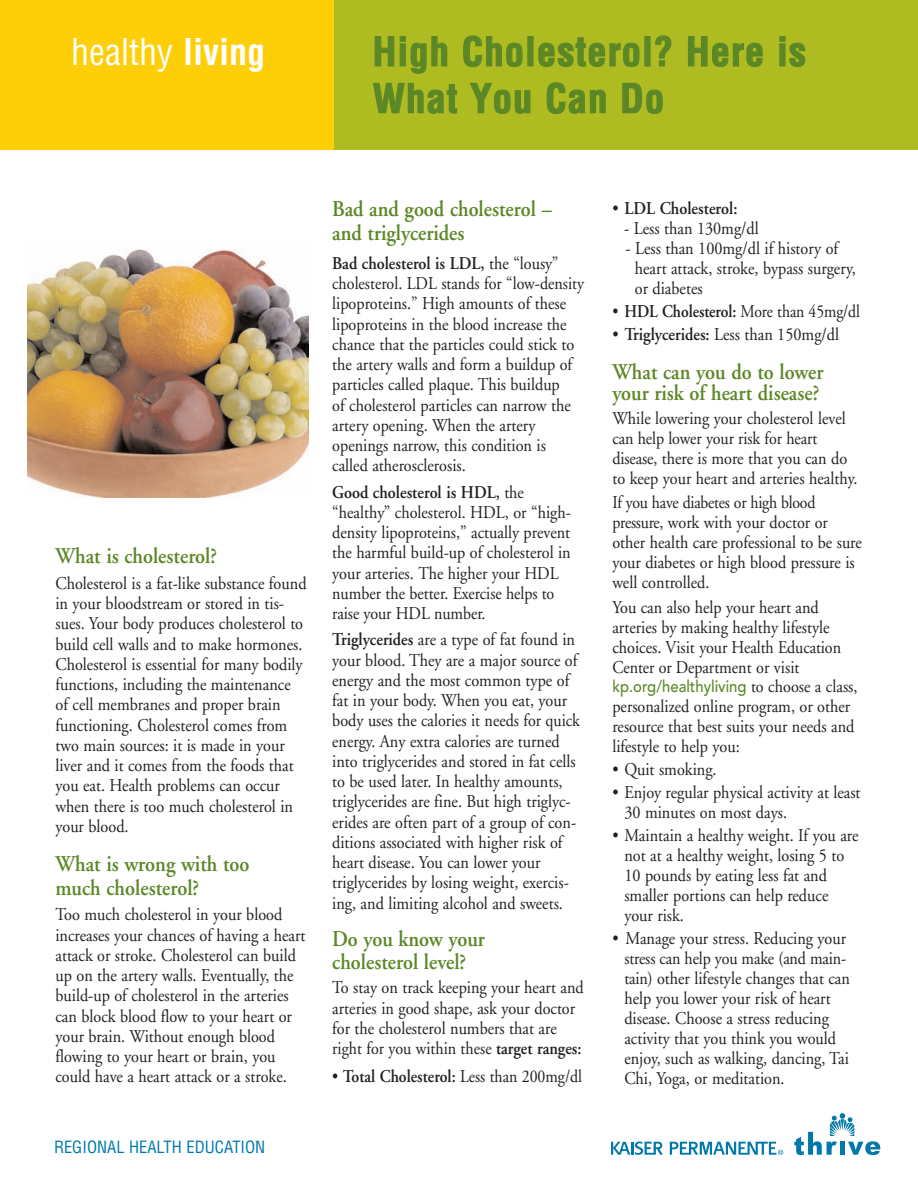
<style>
.page{position:relative;width:918px;height:1188px;background:#fff}
.page>*{position:absolute;margin:0;border:0;box-sizing:border-box;transform-origin:0 0}
.t1{font:700 condensed 39px/46.8px "Helvetica";letter-spacing:.025em;color:#5c8727}
.t2{font:condensed 36px "Helvetica";color:#fff}
.t3{font:600 22.5px/24px "Adobe Garamond";color:#5c8727;scale:.9 1}
.t4{font:18px/20.2px "Adobe Garamond";color:#231f20;scale:.9 1}
.t5{font:18px/20px "Adobe Garamond";color:#231f20;scale:.88 1}
.t6{font:18px "Adobe Garamond";color:#231f20;scale:.87 1}
.t7{font:600 18px "Adobe Garamond";color:#231f20;scale:.9 1}
.t8{font:500 16.5px "Avenir";color:#5c8727;scale:.9 1}
.t9{font:condensed 16.5px "Helvetica";color:#0078ae}
.s1{font-weight:700}
.s2{font-weight:600}
.s3{font-weight:400}
.s4{font-family:"Adobe Garamond";font-weight:400;font-size:18px;color:#231f20}
</style>
<div class="page">
<svg style="left:794px;top:1113px;width:86px;height:42px"></svg>
<svg style="left:611px;top:1141px;width:52px;height:14px"></svg>
<svg style="left:670px;top:1142px;width:113px;height:13px"></svg>
<img style="left:27px;top:249px;width:282px;height:249px">
<div style="left:0;top:0;width:334px;height:150px;background:#fece08"></div>
<div style="left:334px;top:0;width:584px;height:150px;background:#aebc21"></div>
<h2 class="t2" style="left:71px;top:32px;width:195px">healthy <span class="s1">living</span></h2>
<h1 class="t1" style="left:373px;top:29px;width:435px">High Cholesterol? Here is<br>What You Can Do</h1>
<p class="t3" style="left:56px;top:546px;width:181px">What is cholesterol?</p>
<p class="t4" style="left:56px;top:574px;width:280px">Cholesterol is a fat-like substance found in your bloodstream or stored in tis&shy;sues. Your body produces cholesterol to build cell walls and to make hormones.<br>Cholesterol is essential for many bodily functions, including the maintenance of cell membranes and proper brain functioning. Cholesterol comes from two main sources: it is made in your liver and it comes from the foods that you eat. Health problems can occur when there is too much cholesterol in your blood.</p>
<p class="t3" style="left:56px;top:854px;width:217px">What is wrong with too much cholesterol?</p>
<p class="t4" style="left:55px;top:906px;width:279px">Too much cholesterol in your blood increases your chances of having a heart attack or stroke. Cholesterol can build up on the artery walls. Eventually, the build-up of cholesterol in the arteries can block blood flow to your heart or your brain. Without enough blood flowing to your heart or brain, you could have a heart attack or a stroke.</p>
<p class="t9" style="left:54px;top:1138px;width:213px">REGIONAL HEALTH EDUCATION</p>
<p class="t3" style="left:332px;top:199px;width:246px">Bad and good cholesterol – and triglycerides</p>
<p class="t4" style="left:332px;top:255px;width:281px"><span class="s2">Bad cholesterol is LDL,</span> the “lousy” cholesterol. LDL stands for “low-density lipoproteins.” High amounts of these lipoproteins in the blood increase the chance that the particles could stick to the artery walls and form a buildup of particles called plaque. This buildup<br>of cholesterol particles can narrow the artery opening. When the artery openings narrow, this condition is called atherosclerosis.</p>
<p class="t4" style="left:332px;top:483px;width:267px"><span class="s2">Good cholesterol is HDL,</span> the “healthy” cholesterol. HDL, or “high&shy;density lipoproteins,” actually prevent the harmful build-up of cholesterol in your arteries. The higher your HDL number the better. Exercise helps to raise your HDL number.</p>
<p class="t4" style="left:332px;top:631px;width:277px"><span class="s2">Triglycerides</span> are a type of fat found in your blood. They are a major source of energy and the most common type of fat in your body. When you eat, your body uses the calories it needs for quick energy. Any extra calories are turned into triglycerides and stored in fat cells to be used later. In healthy amounts, triglycerides are fine. But high triglyc&shy;erides are often part of a group of con&shy;ditions associated with higher risk of heart disease. You can lower your triglycerides by losing weight, exercis&shy;ing, and limiting alcohol and sweets.</p>
<p class="t3" style="left:332px;top:930px;width:171px;line-height:22.5px">Do you know your cholesterol level?</p>
<p class="t4" style="left:332px;top:979px;width:281px">To stay on track keeping your heart and arteries in good shape, ask your doctor for the cholesterol numbers that are right for you within these <span class="s2">target ranges:</span></p>
<p class="t5" style="left:332px;top:1068px;width:286px">• <span class="s2">Total Cholesterol:</span> Less than 200mg/dl</p>
<p class="t7" style="left:612px;top:201px;width:141px"><span class="s3">•</span> LDL Cholesterol:</p>
<p class="t4" style="left:624px;top:220px;width:151px">- Less than 130mg/dl</p>
<p class="t4" style="left:635px;top:240px;width:247px;text-indent:-9px">- Less than 100mg/dl if history of heart attack, stroke, bypass surgery, or diabetes</p>
<p class="t6" style="left:612px;top:304px;width:286px">• <span class="s2">HDL Cholesterol:</span> More than 45mg/dl</p>
<p class="t4" style="left:612px;top:325px;width:253px">• <span class="s2">Triglycerides:</span> Less than 150mg/dl</p>
<p class="t3" style="left:612px;top:363px;width:236px;line-height:21px">What can you do to lower your risk of heart disease?</p>
<p class="t4" style="left:612px;top:410px;width:274px">While lowering your cholesterol level can help lower your risk for heart disease, there is more that you can do to keep your heart and arteries healthy.</p>
<p class="t5" style="left:612px;top:494px;width:285px">If you have diabetes or high blood pressure, work with your doctor or other health care professional to be sure your diabetes or high blood pressure is well controlled.</p>
<p class="t4" style="left:612px;top:599px;width:256px">You can also help your heart and arteries by making healthy lifestyle choices. Visit your Health Education Center or Department or visit</p>
<p class="t8" style="left:612px;top:680px;width:274px">kp.org/healthyliving <span class="s4">to choose a class,</span></p>
<p class="t4" style="left:612px;top:698px;width:270px">personalized online program, or other resource that best suits your needs and lifestyle to help you:</p>
<p class="t4" style="left:612px;top:761px;width:117px">• Quit smoking.</p>
<p class="t4" style="left:624px;top:784px;width:264px;text-indent:-12px">• Enjoy regular physical activity at least<br>30 minutes on most days.</p>
<p class="t4" style="left:624px;top:827px;width:262px;text-indent:-12px">• Maintain a healthy weight. If you are not at a healthy weight, losing 5 to<br>10 pounds by eating less fat and smaller portions can help reduce your risk.</p>
<p class="t4" style="left:624px;top:930px;width:252px;text-indent:-12px">• Manage your stress. Reducing your stress can help you make (and main&shy;tain) other lifestyle changes that can help you lower your risk of heart disease. Choose a stress reducing activity that you think you would enjoy, such as walking, dancing, Tai Chi, Yoga, or meditation.</p>
</div>
